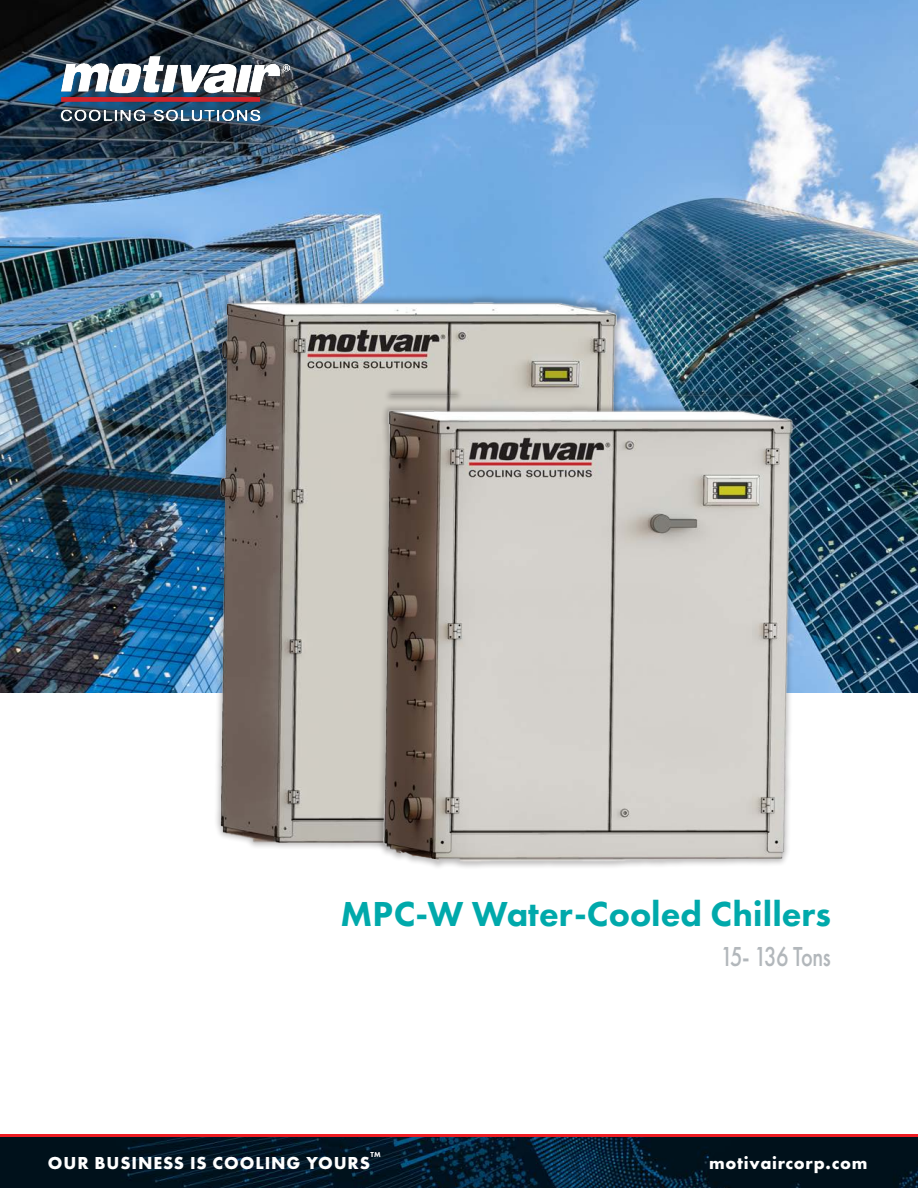
<style>
.page{position:relative;width:918px;height:1188px;background:#fff}
.page>*{position:absolute;margin:0;border:0;box-sizing:border-box;transform-origin:0 0}
.t1{font:800 36px "Futura PT";color:#00a9ab}
.t2{font:500 28.5px "Futura PT";letter-spacing:-.04em;color:#b2b7bb;scale:.78 1}
.t3{font:700 18px "Futura PT";letter-spacing:.05em;color:#fff}
.t4{font:800 7.5px "Futura PT";color:#fff}
</style>
<div class="page">
<div style="left:0;top:1134px;width:918px;height:6px;background:#ee1d23"></div>
<img style="left:0;top:1137px;width:918px;height:51px">
<img style="left:0;top:0;width:918px;height:692px">
<img style="left:33px;top:298px;width:878px;height:550px">
<div style="left:63px;top:59px;width:245px;height:80px;background:#231f20;opacity:.75"></div>
<img style="left:54px;top:54px;width:236px;height:70px">
<div style="left:376px;top:387px;width:424px;height:483px;background:#231f20;opacity:.3"></div>
<img style="left:383px;top:394px;width:410px;height:470px">
<p class="t1" style="left:341px;top:891px;width:492px">MPC-W Water-Cooled Chillers</p>
<p class="t2" style="left:720px;top:940px;width:143px">15- 136 Tons</p>
<p class="t4" style="left:371px;top:1150px;width:12px">TM</p>
<p class="t3" style="left:48px;top:1151px;width:324px">OUR BUSINESS IS COOLING YOURS</p>
<p class="t3" style="left:709px;top:1151px;width:160px">motivaircorp.com</p>
</div>
